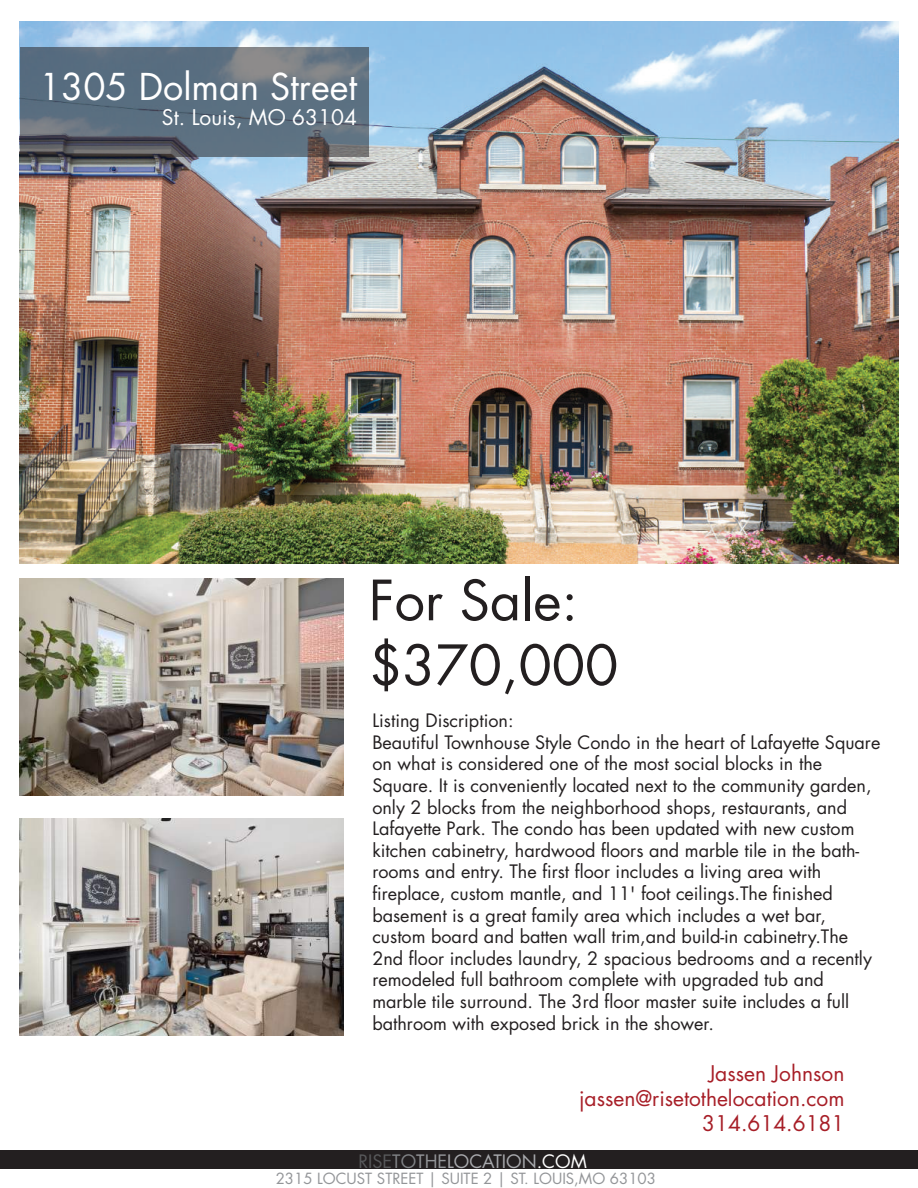
<style>
.page{position:relative;width:918px;height:1188px;background:#fff}
.page>*{position:absolute;margin:0;border:0;box-sizing:border-box;transform-origin:0 0}
.t1{font:54px/64.8px "Futura Std";color:#231f20}
.t2{font:36px "Futura Std";color:#fff}
.t3{font:21px/25.2px "Futura Std";color:#a71e27;text-align:right}
.t4{font:21px "Futura Std";color:#fff}
.t5{font:18px/21.6px "Futura Std";color:#231f20}
.t6{font:18px "Futura Std";color:#a8a9ad}
.t7{font:15px "Futura Std";color:#939598}
.s1{color:#57585a}
.s2{color:#808285}
.s3{color:#939598}
.s4{color:#fff}
</style>
<div class="page">
<img style="left:20px;top:21px;width:878px;height:543px">
<div style="left:0;top:1150px;width:918px;height:18px;background:#231f20"></div>
<svg style="left:20px;top:47px;width:349px;height:110px;background:#5e6d7c"></svg>
<img style="left:20px;top:579px;width:324px;height:216px">
<img style="left:20px;top:819px;width:324px;height:216px">
<h2 class="t2" style="left:39px;top:64px;width:319px">1305 Dolman Street</h2>
<p class="t4" style="left:162px;top:104px;width:197px">St. Louis, MO 63104</p>
<h1 class="t1" style="left:369px;top:569px;width:251px">For Sale: $370,000</h1>
<p class="t5" style="left:372px;top:710px;width:509px">Listing Discription:<br>Beautiful Townhouse Style Condo in the heart of Lafayette Square on what is considered one of the most social blocks in the Square. It is conveniently located next to the community garden, only 2 blocks from the neighborhood shops, restaurants, and Lafayette Park. The condo has been updated with new custom kitchen cabinetry, hardwood floors and marble tile in the bath&shy;rooms and entry. The first floor includes a living area with fireplace, custom mantle, and 11' foot ceilings.The finished basement is a great family area which includes a wet bar, custom board and batten wall trim,and build-in cabinetry.The 2nd floor includes laundry, 2 spacious bedrooms and a recently remodeled full bathroom complete with upgraded tub and marble tile surround. The 3rd floor master suite includes a full bathroom with exposed brick in the shower.</p>
<p class="t3" style="left:579px;top:1061px;width:267px">Jassen Johnson jassen@risetothelocation.com<br>314.614.6181</p>
<p class="t6" style="left:358px;top:1150px;width:230px"><span class="s1">RISE</span><span class="s2">TO</span><span class="s3">THE</span>LOCATION<span class="s4">.COM</span></p>
<p class="t7" style="left:276px;top:1169px;width:382px">2315 LOCUST STREET | SUITE 2 | ST. LOUIS,MO 63103</p>
</div>
